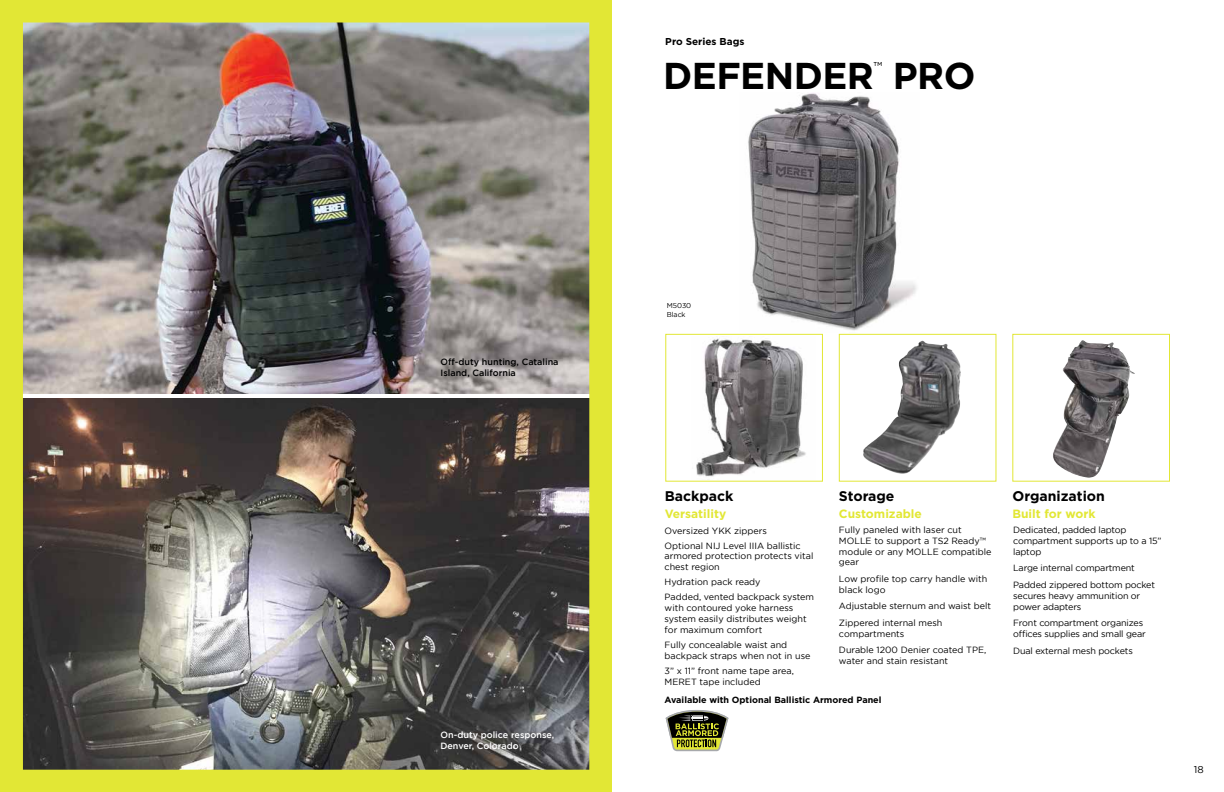
<style>
.page{position:relative;width:1224px;height:792px;background:#fff}
.page>*{position:absolute;margin:0;border:0;box-sizing:border-box;transform-origin:0 0}
.t1{font:700 37.4px "Gotham";letter-spacing:-.015em;color:#000}
.t2{font:700 14px "Gotham";color:#000}
.t3{font:12.8px "Gotham";color:#000}
.t4{font:700 12px "Gotham";color:#e2e735}
.t5{font:700 10px "Gotham";color:#000}
.t6{font:10px "Gotham";color:#000}
.t7{font:9px/10.8px "Gotham";color:#000}
.t8{font:700 9px "Gotham";color:#000}
.t9{font:500 9px/10.8px "Gotham";color:#000}
.t10{font:500 9px/10.8px "Gotham";color:#fff}
.t11{font:7px/9.1px "Gotham";color:#000}
</style>
<div class="page">
<svg style="left:1053px;top:340px;width:82px;height:138px"></svg>
<img style="left:1063px;top:340px;width:19px;height:39px">
<img style="left:748px;top:93px;width:169px;height:238px">
<img style="left:0;top:0;width:612px;height:792px">
<div style="left:665px;top:334px;width:158px;height:148px;border:1px solid #e2e735"></div>
<div style="left:839px;top:334px;width:157px;height:148px;border:1px solid #e2e735"></div>
<div style="left:1012px;top:334px;width:158px;height:148px;border:1px solid #e2e735"></div>
<img style="left:696px;top:338px;width:110px;height:139px">
<svg style="left:863px;top:340px;width:98px;height:134px"></svg>
<img style="left:899px;top:341px;width:23px;height:25px">
<svg style="left:666px;top:710px;width:62px;height:41px"></svg>
<p class="t9" style="left:441px;top:356px;width:120px">Off-duty hunting, Catalina<br>Island, California</p>
<p class="t10" style="left:441px;top:729px;width:115px">On-duty police response,<br>Denver, Colorado</p>
<p class="t5" style="left:665px;top:36px;width:81px">Pro Series Bags</p>
<h1 class="t1" style="left:663px;top:54px;width:212px">DEFENDER</h1>
<h3 class="t3" style="left:873px;top:60px;width:10px">™</h3>
<h1 class="t1" style="left:893px;top:54px;width:84px">PRO</h1>
<p class="t11" style="left:667px;top:301px;width:26px">M5030<br>Black</p>
<h2 class="t2" style="left:665px;top:488px;width:70px">Backpack</h2>
<h3 class="t4" style="left:665px;top:507px;width:63px">Versatility</h3>
<h2 class="t2" style="left:839px;top:488px;width:57px">Storage</h2>
<h3 class="t4" style="left:839px;top:507px;width:84px">Customizable</h3>
<p class="t7" style="left:839px;top:524px;width:154px">Fully paneled with laser cut<br>MOLLE to support a TS2 Ready™ module or any MOLLE compatible gear</p>
<p class="t7" style="left:839px;top:573px;width:150px">Low profile top carry handle with black logo</p>
<p class="t7" style="left:839px;top:598px;width:154px;line-height:16.6px">Adjustable sternum and waist belt<br>Zippered internal mesh</p>
<p class="t7" style="left:839px;top:625px;width:149px;line-height:16.6px">compartments<br>Durable 1200 Denier coated TPE,</p>
<p class="t7" style="left:839px;top:655px;width:111px">water and stain resistant</p>
<p class="t7" style="left:665px;top:523px;width:138px;line-height:15.1px">Oversized YKK zippers<br>Optional NIJ Level IIIA ballistic</p>
<p class="t7" style="left:665px;top:551px;width:150px">armored protection protects vital chest region</p>
<p class="t7" style="left:665px;top:574px;width:151px;line-height:15.1px">Hydration pack ready<br>Padded, vented backpack system</p>
<p class="t7" style="left:665px;top:603px;width:144px">with contoured yoke harness system easily distributes weight for maximum comfort</p>
<p class="t7" style="left:665px;top:639px;width:147px">Fully concealable waist and backpack straps when not in use</p>
<p class="t7" style="left:665px;top:665px;width:131px">3” x 11” front name tape area,<br>MERET tape included</p>
<p class="t8" style="left:665px;top:694px;width:218px">Available with Optional Ballistic Armored Panel</p>
<h2 class="t2" style="left:1012px;top:488px;width:94px">Organization</h2>
<h3 class="t4" style="left:1012px;top:507px;width:85px">Built for work</h3>
<p class="t7" style="left:1013px;top:525px;width:150px">Dedicated, padded laptop compartment supports up to a 15” laptop</p>
<p class="t7" style="left:1013px;top:560px;width:143px;line-height:16.6px">Large internal compartment<br>Padded zippered bottom pocket</p>
<p class="t7" style="left:1013px;top:590px;width:129px">secures heavy ammunition or power adapters</p>
<p class="t7" style="left:1013px;top:617px;width:134px">Front compartment organizes offices supplies and small gear</p>
<p class="t7" style="left:1013px;top:645px;width:121px">Dual external mesh pockets</p>
<p class="t6" style="left:1194px;top:764px;width:11px">18</p>
</div>
